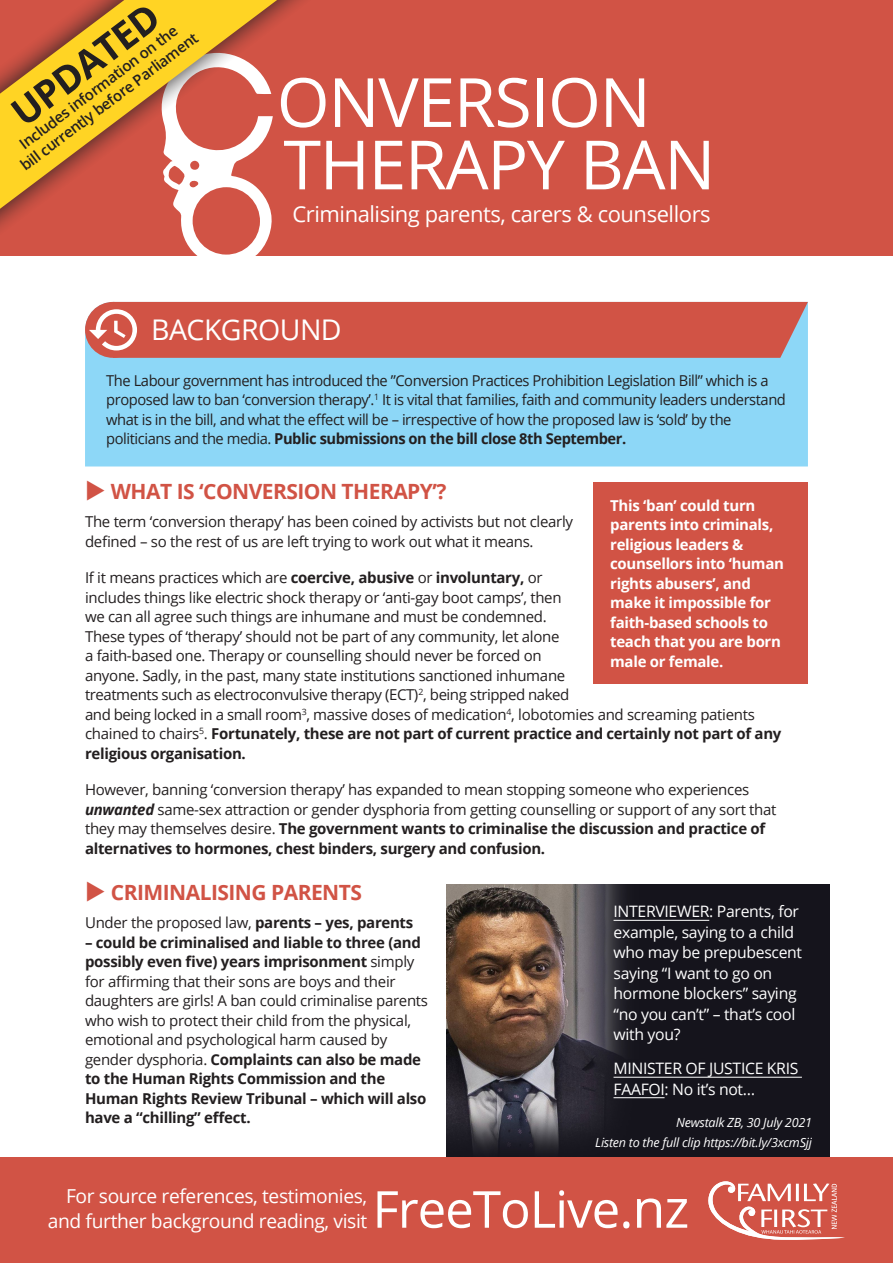
<style>
.page{position:relative;width:893px;height:1263px;background:#fff}
.page>*{position:absolute;margin:0;border:0;box-sizing:border-box;transform-origin:0 0}
.Body_1{font:67.95px "Open Sans";letter-spacing:-.02em;color:#fff}
.Body_1-2{font:51px "Open Sans";letter-spacing:-.02em;color:#fff}
.Body_1-3{font:700 38.1px "Open Sans";color:#231f20}
.Body_1-4{font:28.5px "Open Sans";letter-spacing:-.02em;color:#fff}
.Body_1-5{font:22.05px "Open Sans";letter-spacing:-.02em;color:#fff}
.HEAD_3b{font:700 21px "Open Sans";letter-spacing:-.025em;color:#d15345}
.Body_1-6{font:19.2px/25px "Open Sans";letter-spacing:-.02em;color:#fff;text-align:right}
.Body_1-7{font:15.75px/20.5px "Open Sans";letter-spacing:-.02em;color:#fff}
.Body_1-8{font:15px/19.5px "Open Sans";letter-spacing:-.02em;color:#231f20}
.Body_1-9{font:700 15px/19.5px "Open Sans";letter-spacing:-.02em;color:#231f20}
.Body_1-10{font:700 15px/19.5px "Open Sans";letter-spacing:-.02em;color:#fff}
.Body_1-11{font:600 15px "Open Sans";color:#231f20}
.Body_1-12{font:italic 12.6px "Open Sans";letter-spacing:-.02em;color:#fff}
.s1{font-weight:700}
.s2{font-weight:700;font-style:italic}
.s3{font-weight:400}
.s4{font-size:53.55px}
</style>
<div class="page">
<div style="left:85px;top:317px;width:723px;height:149px;background:#8dd7f7"></div>
<div style="left:85px;top:302px;width:56px;height:56px;background:#d15345;border-radius:50%"></div>
<div style="left:89px;top:302px;width:719px;height:56px;background:#d15345"></div>
<div style="left:593px;top:482px;width:215px;height:202px;background:#d15345"></div>
<img style="left:446px;top:884px;width:383px;height:273px">
<hr style="left:614px;top:920px;width:95px;height:1px;background:#fff">
<hr style="left:614px;top:1077px;width:188px;height:1px;background:#fff">
<hr style="left:614px;top:1097px;width:51px;height:1px;background:#fff">
<div style="left:0;top:0;width:893px;height:255px;background:#d15345"></div>
<svg style="left:0;top:0;width:364px;height:304px"></svg>
<svg style="left:0;top:0;width:277px;height:209px"></svg>
<div style="left:0;top:1157px;width:893px;height:106px;background:#d15345"></div>
<hr style="left:845px;top:1181px;width:1px;height:59px;background:#fff">
<svg style="left:708px;top:1181px;width:137px;height:59px"></svg>
<p class="Body_1-3" style="left:0;top:95px;width:176px;rotate:-37deg">UPDATED</p>
<p class="Body_1-11" style="left:15px;top:137px;width:195px;rotate:-37deg">Includes information on the</p>
<p class="Body_1-11" style="left:16px;top:159px;width:220px;rotate:-37deg">bill currently before Parliament</p>
<p class="Body_1" style="left:277px;top:56px;width:376px">ONVERSION</p>
<p class="Body_1" style="left:283px;top:118px;width:434px">THERAPY BAN</p>
<p class="Body_1-5" style="left:292px;top:199px;width:420px">Criminalising parents, carers &amp; counsellors</p>
<p class="Body_1-4" style="left:151px;top:310px;width:192px">BACKGROUND</p>
<p class="Body_1-8" style="left:106px;top:370px;width:681px">The Labour government has introduced the ”Conversion Practices Prohibition Legislation Bill” which is a proposed law to ban ‘conversion therapy’.<sup>1</sup> It is vital that families, faith and community leaders understand what is in the bill, and what the effect will be – irrespective of how the proposed law is ‘sold’ by the politicians and the media. <span class="s1">Public submissions on the bill close 8th September.</span></p>
<p class="HEAD_3b" style="left:85px;top:477px;width:363px">◆ WHAT IS ‘CONVERSION THERAPY’?</p>
<p class="Body_1-8" style="left:85px;top:512px;width:490px">The term ‘conversion therapy’ has been coined by activists but not clearly defined – so the rest of us are left trying to work out what it means.</p>
<p class="Body_1-8" style="left:85px;top:568px;width:698px">If it means practices which are <span class="s1">coercive, abusive</span> or <span class="s1">involuntary,</span> or<br>includes things like electric shock therapy or ‘anti-gay boot camps’, then<br>we can all agree such things are inhumane and must be condemned.<br>These types of ‘therapy’ should not be part of any community, let alone<br>a faith-based one. Therapy or counselling should never be forced on<br>anyone. Sadly, in the past, many state institutions sanctioned inhumane<br>treatments such as electroconvulsive therapy (ECT)<sup>2</sup>, being stripped naked<br>and being locked in a small room<sup>3</sup>, massive doses of medication<sup>4</sup>, lobotomies and screaming patients chained to chairs<sup>5</sup>. <span class="s1">Fortunately, these are not part of current practice and certainly not part of any religious organisation.</span></p>
<p class="Body_1-8" style="left:85px;top:780px;width:693px">However, banning ‘conversion therapy’ has expanded to mean stopping someone who experiences <span class="s2">unwanted</span> same-sex attraction or gender dysphoria from getting counselling or support of any sort that they may themselves desire. <span class="s1">The government wants to criminalise the discussion and practice of alternatives to hormones, chest binders, surgery and confusion.</span></p>
<p class="HEAD_3b" style="left:85px;top:878px;width:278px">◆ CRIMINALISING PARENTS</p>
<p class="Body_1-8" style="left:85px;top:913px;width:330px">Under the proposed law, <span class="s1">parents – yes, parents</span></p>
<p class="Body_1-9" style="left:85px;top:932px;width:345px">– could be criminalised and liable to three (and possibly even five) years imprisonment <span class="s3">simply for affirming that their sons are boys and their daughters are girls! A ban could criminalise parents who wish to protect their child from the physical, emotional and psychological harm caused by gender dysphoria.</span> Complaints can also be made to the Human Rights Commission and the Human Rights Review Tribunal – which will also have a “chilling” effect.</p>
<p class="Body_1-10" style="left:610px;top:495px;width:175px">This ‘ban’ could turn parents into criminals, religious leaders &amp; counsellors into ‘human rights abusers’, and make it impossible for faith-based schools to teach that you are born male or female.</p>
<p class="Body_1-7" style="left:614px;top:901px;width:190px">INTERVIEWER: Parents, for example, saying to a child who may be prepubescent saying “I want to go on hormone blockers” saying “no you can’t” – that’s cool with you?</p>
<p class="Body_1-7" style="left:614px;top:1058px;width:186px">MINISTER OF JUSTICE KRIS<br>FAAFOI: No it’s not…</p>
<p class="Body_1-12" style="left:676px;top:1114px;width:137px">Newstalk ZB, 30 July 2021</p>
<p class="Body_1-12" style="left:595px;top:1134px;width:218px">Listen to the full clip https://bit.ly/3xcmSjj</p>
<p class="Body_1-6" style="left:48px;top:1183px;width:321px">For source references, testimonies, and further background reading, visit</p>
<p class="Body_1-2" style="left:372px;top:1174px;width:318px">FreeToLive<span class="s4">.nz</span></p>
</div>
